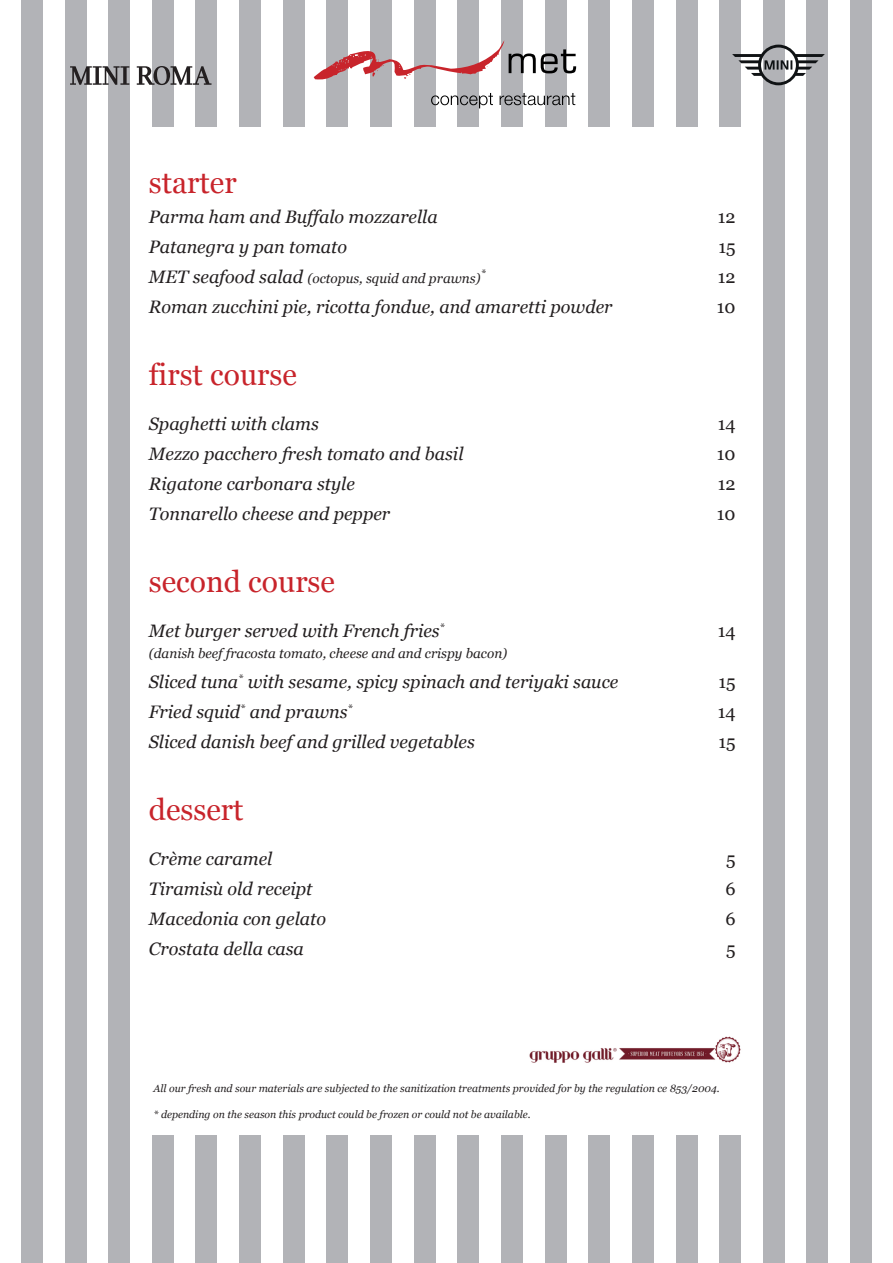
<style>
.page{position:relative;width:893px;height:1263px;background:#fff}
.page>*{position:absolute;margin:0;border:0;box-sizing:border-box;transform-origin:0 0}
.t1{font:30px "Georgia";color:#c8242b}
.t2{font:italic 18px "Georgia";color:#231f20}
.t3{font:18px "Georgia";color:#231f20}
.t4{font:italic 13.5px "Georgia";color:#231f20}
.t5{font:italic 10.5px "Georgia";color:#231f20}
.s1{font-size:18px}
</style>
<div class="page">
<div style="left:21px;top:0;width:22px;height:1263px;background:#b2b3b7"></div>
<div style="left:65px;top:0;width:21px;height:1263px;background:#b2b3b7"></div>
<div style="left:109px;top:0;width:21px;height:1263px;background:#b2b3b7"></div>
<div style="left:152px;top:0;width:21px;height:1263px;background:#b2b3b7"></div>
<div style="left:196px;top:0;width:21px;height:1263px;background:#b2b3b7"></div>
<div style="left:239px;top:0;width:22px;height:1263px;background:#b2b3b7"></div>
<div style="left:283px;top:0;width:21px;height:1263px;background:#b2b3b7"></div>
<div style="left:327px;top:0;width:21px;height:1263px;background:#b2b3b7"></div>
<div style="left:370px;top:0;width:22px;height:1263px;background:#b2b3b7"></div>
<div style="left:414px;top:0;width:21px;height:1263px;background:#b2b3b7"></div>
<div style="left:458px;top:0;width:21px;height:1263px;background:#b2b3b7"></div>
<div style="left:501px;top:0;width:22px;height:1263px;background:#b2b3b7"></div>
<div style="left:545px;top:0;width:21px;height:1263px;background:#b2b3b7"></div>
<div style="left:589px;top:0;width:21px;height:1263px;background:#b2b3b7"></div>
<div style="left:632px;top:0;width:21px;height:1263px;background:#b2b3b7"></div>
<div style="left:676px;top:0;width:21px;height:1263px;background:#b2b3b7"></div>
<div style="left:719px;top:0;width:22px;height:1263px;background:#b2b3b7"></div>
<div style="left:763px;top:0;width:21px;height:1263px;background:#b2b3b7"></div>
<div style="left:807px;top:0;width:21px;height:1263px;background:#b2b3b7"></div>
<div style="left:850px;top:0;width:22px;height:1263px;background:#b2b3b7"></div>
<div style="left:132px;top:128px;width:629px;height:1007px;background:#fff"></div>
<svg style="left:314px;top:40px;width:262px;height:40px"></svg>
<svg style="left:431px;top:93px;width:62px;height:15px"></svg>
<svg style="left:500px;top:93px;width:75px;height:12px"></svg>
<svg style="left:70px;top:66px;width:142px;height:19px"></svg>
<svg style="left:732px;top:45px;width:93px;height:40px"></svg>
<img style="left:529px;top:1036px;width:212px;height:27px">
<h1 class="t1" style="left:149px;top:165px;width:89px">starter</h1>
<p class="t2" style="left:149px;top:206px;width:290px">Parma ham and Buffalo mozzarella</p>
<p class="t3" style="left:718px;top:206px;width:19px">12</p>
<p class="t2" style="left:149px;top:236px;width:200px">Patanegra y pan tomato</p>
<p class="t3" style="left:718px;top:236px;width:19px">15</p>
<p class="t4" style="left:149px;top:270px;width:338px"><span class="s1">MET seafood salad</span> (octopus, squid and prawns)<sup>*</sup></p>
<p class="t3" style="left:718px;top:266px;width:19px">12</p>
<p class="t2" style="left:149px;top:296px;width:465px">Roman zucchini pie, ricotta fondue, and amaretti powder</p>
<p class="t3" style="left:717px;top:296px;width:20px">10</p>
<h1 class="t1" style="left:149px;top:357px;width:150px">first course</h1>
<p class="t2" style="left:149px;top:413px;width:171px">Spaghetti with clams</p>
<p class="t3" style="left:718px;top:413px;width:19px">14</p>
<p class="t2" style="left:149px;top:443px;width:316px">Mezzo pacchero fresh tomato and basil</p>
<p class="t3" style="left:717px;top:443px;width:20px">10</p>
<p class="t2" style="left:149px;top:473px;width:207px">Rigatone carbonara style</p>
<p class="t3" style="left:718px;top:473px;width:19px">12</p>
<p class="t2" style="left:149px;top:503px;width:243px">Tonnarello cheese and pepper</p>
<p class="t3" style="left:717px;top:503px;width:20px">10</p>
<h1 class="t1" style="left:149px;top:564px;width:188px">second course</h1>
<p class="t2" style="left:149px;top:620px;width:297px">Met burger served with French fries<sup>*</sup></p>
<p class="t3" style="left:718px;top:620px;width:19px">14</p>
<p class="t4" style="left:149px;top:645px;width:360px">(danish beef fracosta tomato, cheese and and crispy bacon)</p>
<p class="t2" style="left:149px;top:671px;width:471px">Sliced tuna<sup>*</sup> with sesame, spicy spinach and teriyaki sauce</p>
<p class="t3" style="left:718px;top:671px;width:19px">15</p>
<p class="t2" style="left:149px;top:701px;width:205px">Fried squid<sup>*</sup> and prawns<sup>*</sup></p>
<p class="t3" style="left:718px;top:701px;width:19px">14</p>
<p class="t2" style="left:149px;top:731px;width:327px">Sliced danish beef and grilled vegetables</p>
<p class="t3" style="left:718px;top:731px;width:19px">15</p>
<h1 class="t1" style="left:149px;top:792px;width:96px">dessert</h1>
<p class="t2" style="left:149px;top:848px;width:125px">Crème caramel</p>
<p class="t3" style="left:726px;top:848px;width:11px">5</p>
<p class="t2" style="left:149px;top:878px;width:165px">Tiramisù old receipt</p>
<p class="t3" style="left:725px;top:878px;width:12px">6</p>
<p class="t2" style="left:149px;top:908px;width:179px">Macedonia con gelato</p>
<p class="t3" style="left:725px;top:908px;width:12px">6</p>
<p class="t2" style="left:149px;top:938px;width:157px">Crostata della casa</p>
<p class="t3" style="left:726px;top:938px;width:11px">5</p>
<p class="t5" style="left:154px;top:1083px;width:568px">All our fresh and sour materials are subjected to the sanitization treatments provided for by the regulation ce 853/2004.</p>
<p class="t5" style="left:154px;top:1108px;width:379px">* depending on the season this product could be frozen or could not be available.</p>
</div>
